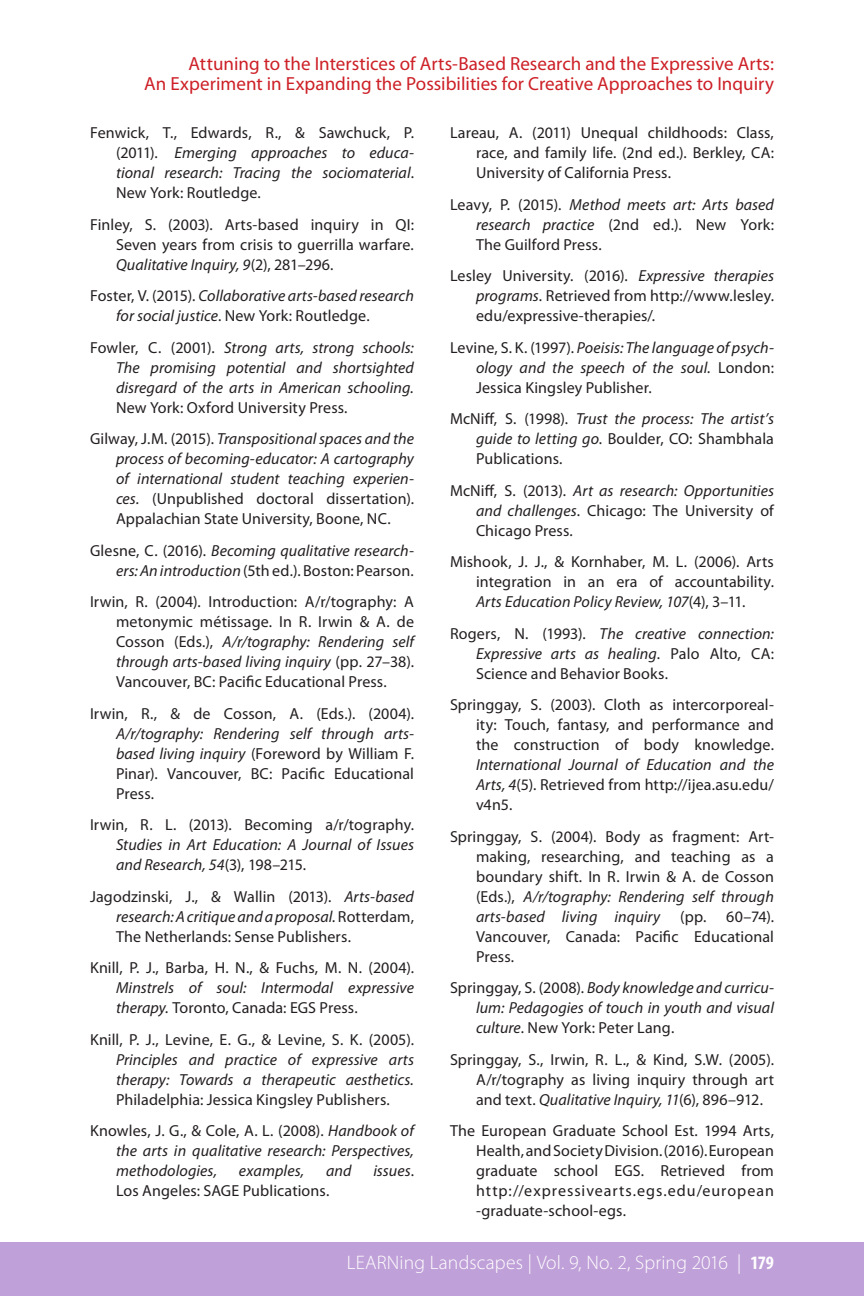
<style>
.page{position:relative;width:864px;height:1296px;background:#fff}
.page>*{position:absolute;margin:0;border:0;box-sizing:border-box;transform-origin:0 0}
.t1{font:300 19.6px "Myriad Pro";letter-spacing:.01em;color:#fff}
.t2{font:19px/20px "Myriad Pro";color:#cd2027;text-align:right}
.bullet-reference{font:16px/20px "Myriad Pro";letter-spacing:.01em;color:#231f20;text-align:justify}
.bullet-reference-2{font:italic 16px/20px "Myriad Pro";letter-spacing:.005em;color:#231f20;text-align:justify}
.bullet_référence_-_S{font:16px/20px "Myriad Pro";letter-spacing:.005em;color:#231f20;text-align:justify}
.s1{font-style:normal}
.s2{font-style:italic}
.s3{font-weight:700;font-stretch:condensed;font-size:19px}
</style>
<div class="page">
<div style="left:0;top:1242px;width:864px;height:54px;background:#c0a0d8"></div>
<p class="t2" style="left:144px;top:54px;width:631px">Attuning to the Interstices of Arts-Based Research and the Expressive Arts:<br>An Experiment in Expanding the Possibilities for Creative Approaches to Inquiry</p>
<p class="bullet-reference-2" style="left:116px;top:123px;width:300px;text-indent:-26px"><span class="s1">Fenwick, T., Edwards, R., &amp; Sawchuck, P. (2011).</span> Emerging approaches to educa&shy;tional research: Tracing the sociomaterial<span class="s1">.<br>New York: Routledge.</span></p>
<p class="bullet-reference" style="left:116px;top:214px;width:299px;text-indent:-26px">Finley, S. (2003). Arts-based inquiry in QI:<br>Seven years from crisis to guerrilla warfare.<br><span class="s2">Qualitative Inquiry, 9</span>(2), 281–296.</p>
<p class="bullet-reference-2" style="left:116px;top:286px;width:299px;text-indent:-26px"><span class="s1">Foster, V. (2015).</span> Collaborative arts-based research for social justice<span class="s1">. New York: Routledge.</span></p>
<p class="bullet-reference-2" style="left:116px;top:338px;width:300px;text-indent:-26px"><span class="s1">Fowler, C. (2001).</span> Strong arts, strong schools:<br>The promising potential and shortsighted disregard of the arts in American schooling.<br><span class="s1">New York: Oxford University Press.</span></p>
<p class="bullet-reference-2" style="left:116px;top:429px;width:300px;text-indent:-26px"><span class="s1">Gilway, J.M. (2015).</span> Transpositional spaces and the process of becoming-educator: A cartography of international student teaching experien&shy;ces. <span class="s1">(Unpublished doctoral dissertation).<br>Appalachian State University, Boone, NC.</span></p>
<p class="bullet-reference-2" style="left:90px;top:541px;width:326px;text-align:right"><span class="s1">Glesne, C. (2016).</span> Becoming qualitative research&shy;ers: An introduction <span class="s1">(5th ed.). Boston: Pearson.</span></p>
<p class="bullet-reference" style="left:116px;top:592px;width:300px;text-indent:-26px">Irwin, R. (2004). Introduction: A/r/tography: A metonymic métissage. In R. Irwin &amp; A. de Cosson (Eds.), <span class="s2">A/r/tography: Rendering self through arts-based living inquiry</span> (pp. 27–38).<br>Vancouver, BC: Pacific Educational Press.</p>
<p class="bullet-reference" style="left:116px;top:704px;width:300px;text-indent:-26px">Irwin, R., &amp; de Cosson, A. (Eds.). (2004).<br><span class="s2">A/r/tography: Rendering self through arts&shy;based living inquiry</span> (Foreword by William F.<br>Pinar). Vancouver, BC: Pacific Educational Press.</p>
<p class="bullet-reference-2" style="left:116px;top:815px;width:300px;text-indent:-26px"><span class="s1">Irwin, R. L. (2013). Becoming a/r/tography.<br></span>Studies in Art Education: A Journal of Issues and Research, 54<span class="s1">(3), 198–215.</span></p>
<p class="bullet-reference" style="left:116px;top:887px;width:300px;text-indent:-26px">Jagodzinski, J., &amp; Wallin (2013). <span class="s2">Arts-based research: A critique and a proposal.</span> Rotterdam, The Netherlands: Sense Publishers.</p>
<p class="bullet_référence_-_S" style="left:116px;top:958px;width:300px;text-indent:-26px">Knill, P. J., Barba, H. N., &amp; Fuchs, M. N. (2004).<br><span class="s2">Minstrels of soul: Intermodal expressive therapy.</span> Toronto, Canada: EGS Press.</p>
<p class="bullet-reference" style="left:116px;top:1030px;width:299px;text-indent:-26px">Knill, P. J., Levine, E. G., &amp; Levine, S. K. (2005).<br><span class="s2">Principles and practice of expressive arts therapy: Towards a therapeutic aesthetics.<br></span>Philadelphia: Jessica Kingsley Publishers.</p>
<p class="bullet-reference-2" style="left:116px;top:1121px;width:300px;text-indent:-26px"><span class="s1">Knowles, J. G., &amp; Cole, A. L. (2008).</span> Handbook of the arts in qualitative research: Perspectives, methodologies,</p>
<p class="bullet-reference" style="left:476px;top:123px;width:300px;text-indent:-26px">Lareau, A. (2011) Unequal childhoods: Class, race, and family life. (2nd ed.). Berkley, CA:<br>University of California Press.</p>
<p class="bullet-reference" style="left:476px;top:194px;width:300px;text-indent:-26px">Leavy, P. (2015). <span class="s2">Method meets art: Arts based research practice</span> (2nd ed.). New York:<br>The Guilford Press.</p>
<p class="bullet-reference" style="left:476px;top:266px;width:300px;text-indent:-26px">Lesley University. (2016). <span class="s2">Expressive therapies programs</span>. Retrieved from http://www.lesley. edu/expressive-therapies/.</p>
<p class="bullet-reference-2" style="left:476px;top:338px;width:300px;text-indent:-26px"><span class="s1">Levine, S. K. (1997).</span> Poeisis: The language of psych&shy;ology and the speech of the soul. <span class="s1">London:<br>Jessica Kingsley Publisher.</span></p>
<p class="bullet-reference" style="left:476px;top:409px;width:300px;text-indent:-26px">McNiff, S. (1998). <span class="s2">Trust the process: The artist’s guide to letting go</span>. Boulder, CO: Shambhala Publications.</p>
<p class="bullet-reference" style="left:476px;top:481px;width:299px;text-indent:-26px">McNiff, S. (2013). <span class="s2">Art as research: Opportunities and challenges</span>. Chicago: The University of Chicago Press.</p>
<p class="bullet-reference" style="left:476px;top:552px;width:299px;text-indent:-26px">Mishook, J. J., &amp; Kornhaber, M. L. (2006). Arts integration in an era of accountability.<br><span class="s2">Arts Education Policy Review, 107</span>(4), 3–11.</p>
<p class="bullet-reference" style="left:476px;top:624px;width:300px;text-indent:-26px">Rogers, N. (1993). <span class="s2">The creative connection:<br>Expressive arts as healing</span>. Palo Alto, CA:<br>Science and Behavior Books.</p>
<p class="bullet-reference" style="left:476px;top:695px;width:300px;text-indent:-26px">Springgay, S. (2003). Cloth as intercorporeal&shy;ity: Touch, fantasy, and performance and the construction of body knowledge.<br><span class="s2">International Journal of Education and the Arts, 4</span>(5). Retrieved from http://ijea.asu.edu/ v4n5.</p>
<p class="bullet-reference" style="left:476px;top:827px;width:300px;text-indent:-26px">Springgay, S. (2004). Body as fragment: Art&shy;making, researching, and teaching as a boundary shift. In R. Irwin &amp; A. de Cosson (Eds.), <span class="s2">A/r/tography: Rendering self through arts-based living inquiry</span> (pp. 60–74).<br>Vancouver, Canada: Pacific Educational Press.</p>
<p class="bullet-reference-2" style="left:476px;top:978px;width:300px;text-indent:-26px"><span class="s1">Springgay, S. (2008).</span> Body knowledge and curricu&shy;lum: Pedagogies of touch in youth and visual culture<span class="s1">. New York: Peter Lang.</span></p>
<p class="bullet-reference" style="left:476px;top:1050px;width:300px;text-indent:-26px">Springgay, S., Irwin, R. L., &amp; Kind, S.W. (2005).<br>A/r/tography as living inquiry through art and text. <span class="s2">Qualitative Inquiry, 11</span>(6), 896–912.</p>
<p class="bullet-reference" style="left:476px;top:1121px;width:300px;text-indent:-26px">The European Graduate School Est. 1994 Arts, Health, and Society Division. (2016). European graduate school EGS. Retrieved from http://expressivearts.egs.edu/european -graduate-school-egs.</p>
<p class="bullet-reference-2" style="left:239px;top:1161px;width:67px">examples,</p>
<p class="bullet-reference-2" style="left:326px;top:1161px;width:27px">and</p>
<p class="bullet-reference-2" style="left:373px;top:1161px;width:42px">issues<span class="s1">.</span></p>
<p class="bullet-reference" style="left:116px;top:1181px;width:215px">Los Angeles: SAGE Publications.</p>
<p class="t1" style="left:347px;top:1252px;width:429px">LEARNing Landscapes | Vol. 9, No. 2, Spring 2016 | <span class="s3">179</span></p>
</div>
